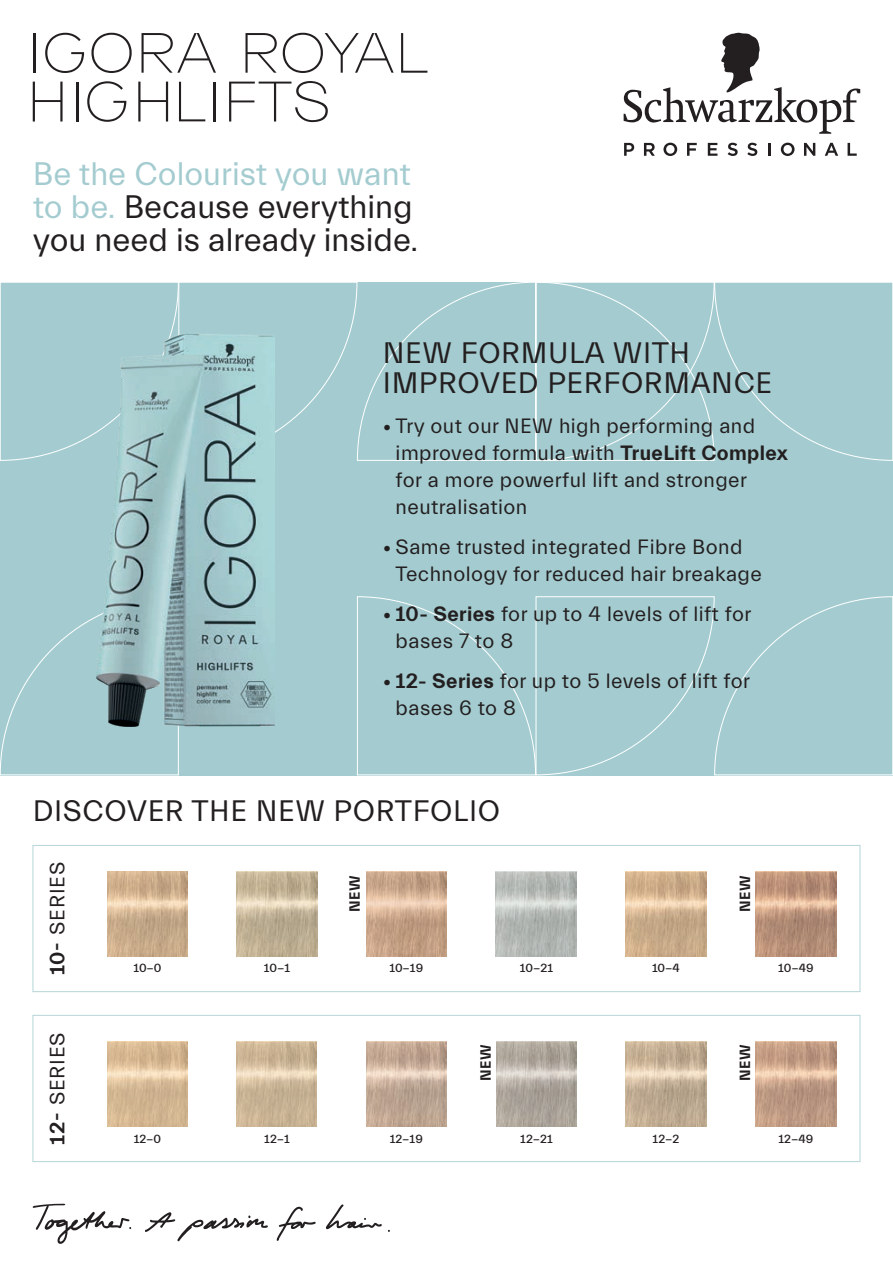
<style>
.page{position:relative;width:893px;height:1263px;background:#fff}
.page>*{position:absolute;margin:0;border:0;box-sizing:border-box;transform-origin:0 0}
.t1{font:33px/33px "Everett";color:#231f20}
.t2{font:30px/30px "Everett";letter-spacing:.02em;color:#231f20}
.t3{font:21px/27px "Everett";letter-spacing:.02em;color:#231f20}
.t4{font:700 15px "Everett";letter-spacing:.04em;color:#231f20}
.t5{font:500 12px "Everett";letter-spacing:.02em;color:#231f20}
.s1{color:#a4ccd0}
.s2{font-weight:700}
</style>
<div class="page">
<div style="left:0;top:282px;width:893px;height:493px;background:#a4ccd0"></div>
<svg style="left:0;top:282px;width:893px;height:179px"></svg>
<svg style="left:357px;top:596px;width:536px;height:179px"></svg>
<svg style="left:0;top:616px;width:179px;height:159px"></svg>
<svg style="left:33px;top:82px;width:30px;height:40px"></svg>
<hr style="left:76px;top:82px;width:2px;height:40px;background:#231f20">
<svg style="left:138px;top:82px;width:30px;height:40px"></svg>
<hr style="left:213px;top:82px;width:2px;height:40px;background:#231f20">
<svg style="left:229px;top:81px;width:99px;height:41px"></svg>
<hr style="left:33px;top:33px;width:2px;height:40px;background:#231f20">
<svg style="left:45px;top:33px;width:39px;height:40px"></svg>
<svg style="left:91px;top:33px;width:41px;height:40px"></svg>
<svg style="left:142px;top:33px;width:74px;height:40px"></svg>
<svg style="left:401px;top:33px;width:26px;height:40px"></svg>
<svg style="left:245px;top:33px;width:32px;height:40px"></svg>
<svg style="left:283px;top:33px;width:111px;height:40px"></svg>
<svg style="left:87px;top:81px;width:39px;height:41px"></svg>
<svg style="left:179px;top:82px;width:26px;height:39px"></svg>
<div style="left:33px;top:845px;width:827px;height:147px;border:1px solid #b6d5d8"></div>
<div style="left:33px;top:1015px;width:827px;height:147px;border:1px solid #b6d5d8"></div>
<svg style="left:624px;top:33px;width:236px;height:101px"></svg>
<svg style="left:624px;top:143px;width:10px;height:13px"></svg>
<svg style="left:644px;top:143px;width:11px;height:13px"></svg>
<svg style="left:663px;top:143px;width:14px;height:13px"></svg>
<svg style="left:687px;top:143px;width:10px;height:13px"></svg>
<svg style="left:708px;top:143px;width:9px;height:13px"></svg>
<svg style="left:728px;top:143px;width:10px;height:13px"></svg>
<svg style="left:747px;top:143px;width:10px;height:13px"></svg>
<svg style="left:768px;top:143px;width:2px;height:13px"></svg>
<svg style="left:781px;top:143px;width:13px;height:13px"></svg>
<svg style="left:804px;top:143px;width:11px;height:13px"></svg>
<svg style="left:825px;top:143px;width:13px;height:13px"></svg>
<svg style="left:847px;top:143px;width:10px;height:13px"></svg>
<svg style="left:276px;top:1207px;width:40px;height:34px"></svg>
<svg style="left:326px;top:1204px;width:56px;height:25px"></svg>
<svg style="left:145px;top:1212px;width:123px;height:29px"></svg>
<svg style="left:33px;top:1204px;width:99px;height:40px"></svg>
<img style="left:107px;top:1042px;width:80px;height:85px">
<img style="left:366px;top:1042px;width:81px;height:85px">
<img style="left:496px;top:1042px;width:81px;height:85px">
<img style="left:237px;top:1042px;width:80px;height:85px">
<img style="left:626px;top:1042px;width:80px;height:85px">
<img style="left:756px;top:1042px;width:80px;height:85px">
<img style="left:237px;top:871px;width:80px;height:85px">
<img style="left:366px;top:871px;width:81px;height:85px">
<img style="left:107px;top:871px;width:81px;height:85px">
<img style="left:496px;top:871px;width:81px;height:85px">
<img style="left:625px;top:871px;width:81px;height:85px">
<img style="left:755px;top:871px;width:81px;height:85px">
<img style="left:97px;top:334px;width:177px;height:392px">
<h1 class="t1" style="left:33px;top:158px;width:387px"><span class="s1">Be the Colourist you want to be.</span> Because everything you need is already inside.</h1>
<h2 class="t2" style="left:383px;top:339px;width:391px">NEW FORMULA WITH<br>IMPROVED PERFORMANCE</h2>
<p class="t3" style="left:396px;top:413px;width:394px;text-indent:-13px">• Try out our NEW high performing and improved formula with <span class="s2">TrueLift Complex </span>for a more powerful lift and stronger neutralisation</p>
<p class="t3" style="left:396px;top:534px;width:368px;text-indent:-13px">• Same trusted integrated Fibre Bond<br>Technology for reduced hair breakage</p>
<p class="t3" style="left:396px;top:601px;width:357px;text-indent:-13px">• <span class="s2">10- Series</span> for up to 4 levels of lift for bases 7 to 8</p>
<p class="t3" style="left:396px;top:667px;width:356px;text-indent:-13px">• <span class="s2">12- Series</span> for up to 5 levels of lift for bases 6 to 8</p>
<h2 class="t2" style="left:33px;top:797px;width:469px">DISCOVER THE NEW PORTFOLIO</h2>
<p class="t3" style="left:44px;top:975px;width:115px;rotate:-90deg"><span class="s2">10-</span> SERIES</p>
<p class="t5" style="left:133px;top:962px;width:30px">10-0</p>
<p class="t5" style="left:264px;top:962px;width:28px">10-1</p>
<p class="t4" style="left:347px;top:912px;width:38px;rotate:-90deg">NEW</p>
<p class="t5" style="left:389px;top:962px;width:35px">10-19</p>
<p class="t5" style="left:520px;top:962px;width:35px">10-21</p>
<p class="t5" style="left:652px;top:962px;width:29px">10-4</p>
<p class="t4" style="left:737px;top:912px;width:38px;rotate:-90deg">NEW</p>
<p class="t5" style="left:778px;top:962px;width:37px">10-49</p>
<p class="t3" style="left:44px;top:1144px;width:114px;rotate:-90deg"><span class="s2">12-</span> SERIES</p>
<p class="t5" style="left:134px;top:1132px;width:29px">12-0</p>
<p class="t5" style="left:264px;top:1132px;width:27px">12-1</p>
<p class="t5" style="left:390px;top:1132px;width:35px">12-19</p>
<p class="t4" style="left:478px;top:1081px;width:38px;rotate:-90deg">NEW</p>
<p class="t5" style="left:520px;top:1132px;width:34px">12-21</p>
<p class="t5" style="left:652px;top:1132px;width:28px">12-2</p>
<p class="t4" style="left:737px;top:1081px;width:38px;rotate:-90deg">NEW</p>
<p class="t5" style="left:778px;top:1132px;width:36px">12-49</p>
</div>
